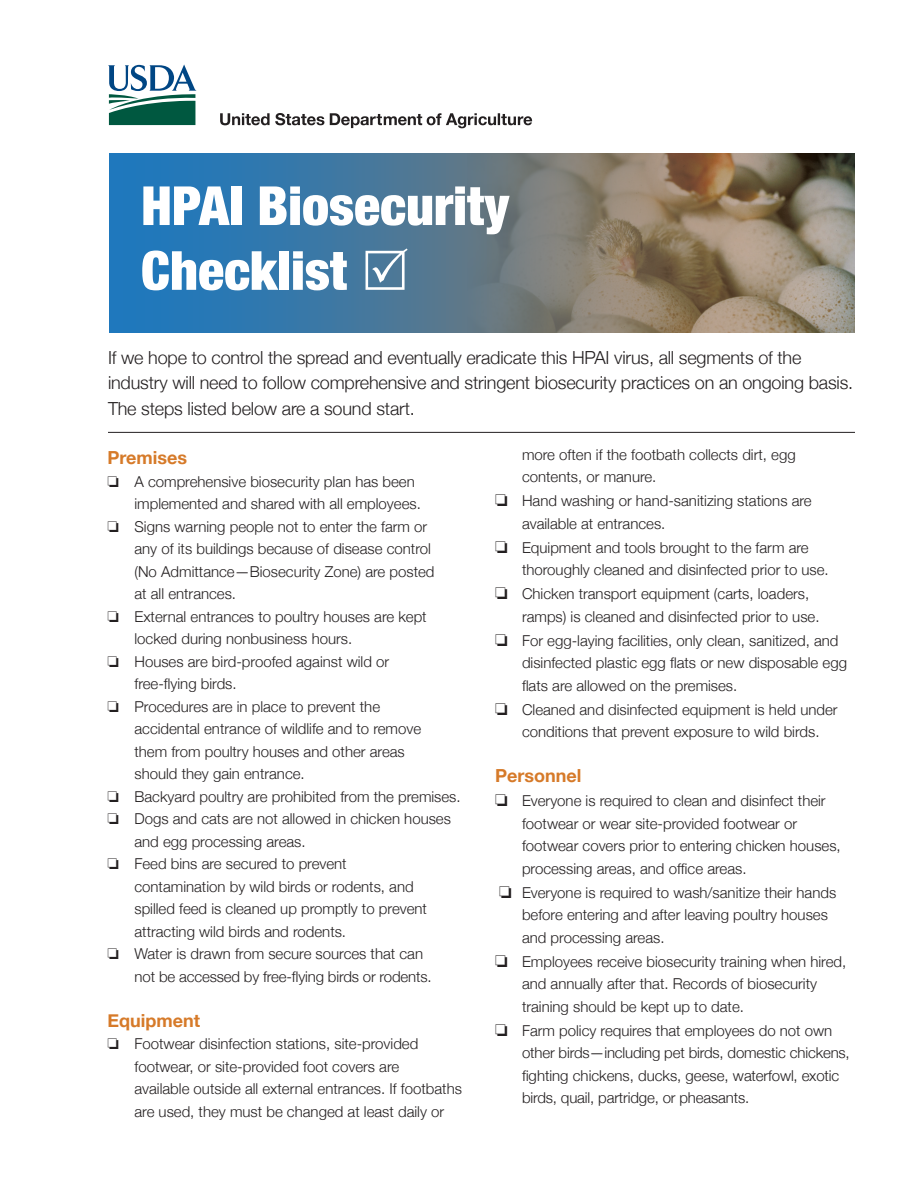
<style>
.page{position:relative;width:918px;height:1188px;background:#fff}
.page>*{position:absolute;margin:0;border:0;box-sizing:border-box;transform-origin:0 0}
.t1{font:900 condensed 54px "Helvetica Neue";color:#fff}
.t2{font:300 18px/25.5px "Helvetica Neue";letter-spacing:-.01em;color:#231f20}
.t3{font:700 18px "Helvetica Neue";color:#d67a29}
.t4{font:300 15px/22.5px "Helvetica Neue";color:#231f20}
</style>
<div class="page">
<svg style="left:108px;top:64px;width:89px;height:61px"></svg>
<svg style="left:220px;top:113px;width:312px;height:15px"></svg>
<svg style="left:109px;top:153px;width:358px;height:179px;background:#3778a8"></svg>
<img style="left:467px;top:153px;width:388px;height:179px">
<hr style="left:108px;top:432px;width:747px;height:1px;background:#231f20">
<div style="left:366px;top:248px;width:42px;height:42px;background:#4b7899"></div>
<p class="t1" style="left:141px;top:161px;width:370px">HPAI Biosecurity</p>
<p class="t1" style="left:141px;top:226px;width:207px">Checklist</p>
<p class="t2" style="left:108px;top:343px;width:747px">If we hope to control the spread and eventually eradicate this HPAI virus, all segments of the industry will need to follow comprehensive and stringent biosecurity practices on an ongoing basis.<br>The steps listed below are a sound start.</p>
<p class="t3" style="left:107px;top:444px;width:81px">Premises</p>
<p class="t4" style="left:134px;top:469px;width:288px;text-indent:-27px">□ A comprehensive biosecurity plan has been implemented and shared with all employees.</p>
<p class="t4" style="left:134px;top:514px;width:302px;text-indent:-27px">□ Signs warning people not to enter the farm or any of its buildings because of disease control (No Admittance—Biosecurity Zone) are posted at all entrances.</p>
<p class="t4" style="left:134px;top:604px;width:294px;text-indent:-27px">□ External entrances to poultry houses are kept locked during nonbusiness hours.</p>
<p class="t4" style="left:134px;top:649px;width:256px;text-indent:-27px">□ Houses are bird-proofed against wild or free-flying birds.</p>
<p class="t4" style="left:134px;top:694px;width:288px;text-indent:-27px">□ Procedures are in place to prevent the accidental entrance of wildlife and to remove them from poultry houses and other areas should they gain entrance.</p>
<p class="t4" style="left:107px;top:784px;width:355px">□ Backyard poultry are prohibited from the premises.</p>
<p class="t4" style="left:134px;top:807px;width:318px;text-indent:-27px">□ Dogs and cats are not allowed in chicken houses and egg processing areas.</p>
<p class="t4" style="left:134px;top:852px;width:294px;text-indent:-27px">□ Feed bins are secured to prevent contamination by wild birds or rodents, and spilled feed is cleaned up promptly to prevent attracting wild birds and rodents.</p>
<p class="t4" style="left:134px;top:942px;width:299px;text-indent:-27px">□ Water is drawn from secure sources that can not be accessed by free-flying birds or rodents.</p>
<p class="t3" style="left:107px;top:1006px;width:94px">Equipment</p>
<p class="t4" style="left:107px;top:1032px;width:312px;text-align:center">□ Footwear disinfection stations, site-provided footwear, or site-provided foot covers are</p>
<p class="t4" style="left:134px;top:1077px;width:329px">available outside all external entrances. If footbaths are used, they must be changed at least daily or</p>
<p class="t4" style="left:522px;top:442px;width:275px">more often if the footbath collects dirt, egg</p>
<p class="t4" style="left:522px;top:465px;width:136px">contents, or manure.</p>
<p class="t4" style="left:495px;top:489px;width:318px">□ Hand washing or hand-sanitizing stations are</p>
<p class="t4" style="left:522px;top:511px;width:145px">available at entrances.</p>
<p class="t4" style="left:495px;top:535px;width:315px">□ Equipment and tools brought to the farm are</p>
<p class="t4" style="left:522px;top:558px;width:308px">thoroughly cleaned and disinfected prior to use.</p>
<p class="t4" style="left:522px;top:582px;width:299px;text-indent:-27px">□ Chicken transport equipment (carts, loaders, ramps) is cleaned and disinfected prior to use.</p>
<p class="t4" style="left:522px;top:628px;width:327px;text-indent:-27px">□ For egg-laying facilities, only clean, sanitized, and disinfected plastic egg flats or new disposable egg flats are allowed on the premises.</p>
<p class="t4" style="left:495px;top:697px;width:344px;text-align:center">□ Cleaned and disinfected equipment is held under conditions that prevent exposure to wild birds.</p>
<p class="t3" style="left:495px;top:762px;width:88px">Personnel</p>
<p class="t4" style="left:522px;top:789px;width:320px;text-indent:-27px">□ Everyone is required to clean and disinfect their footwear or wear site-provided footwear or footwear covers prior to entering chicken houses,</p>
<p class="t4" style="left:522px;top:856px;width:226px">processing areas, and office areas.</p>
<p class="t4" style="left:522px;top:880px;width:316px;text-indent:-23px">□ Everyone is required to wash/sanitize their hands before entering and after leaving poultry houses and processing areas.</p>
<p class="t4" style="left:495px;top:949px;width:353px;text-align:center">□ Employees receive biosecurity training when hired, and annually after that. Records of biosecurity</p>
<p class="t4" style="left:522px;top:994px;width:223px">training should be kept up to date.</p>
<p class="t4" style="left:522px;top:1018px;width:329px;text-indent:-27px">□ Farm policy requires that employees do not own other birds—including pet birds, domestic chickens, fighting chickens, ducks, geese, waterfowl, exotic birds, quail, partridge, or pheasants.</p>
</div>
